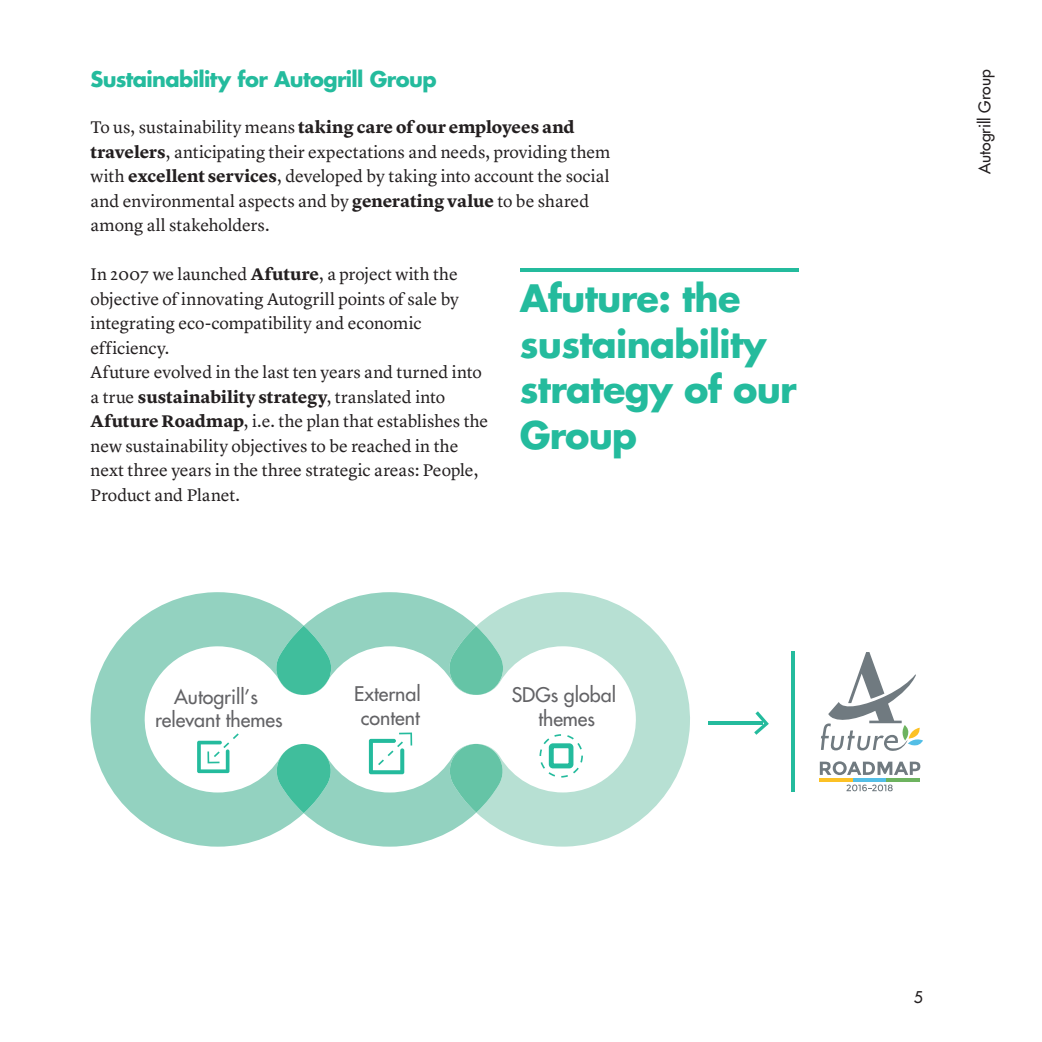
<style>
.page{position:relative;width:1042px;height:1042px;background:#fff}
.page>*{position:absolute;margin:0;border:0;box-sizing:border-box;transform-origin:0 0}
.t1{font:700 36.75px/45.5px "Futura Std";letter-spacing:-.02em;color:#24bb9d}
.t2{font:700 21px "Futura Std";letter-spacing:-.03em;color:#24bb9d}
.t3{font:500 19.6px/23.6px "Futura Std";color:#636366;text-align:center}
.t4{font:17.5px/24.5px "Lyon Text";color:#231f20}
.t5{font:500 15.75px "Futura Std";color:#231f20}
.s1{font-weight:700}
</style>
<div class="page">
<hr style="left:520px;top:268px;width:279px;height:3px;background:#24bb9d">
<svg style="left:91px;top:592px;width:185px;height:254px;fill:#93d2c0"></svg>
<svg style="left:509px;top:592px;width:181px;height:254px;fill:#b7e0d3"></svg>
<svg style="left:539px;top:734px;width:44px;height:43px"></svg>
<svg style="left:197px;top:733px;width:42px;height:40px"></svg>
<svg style="left:276px;top:592px;width:233px;height:254px"></svg>
<hr style="left:853px;top:778px;width:33px;height:3px;background:#53bee6">
<hr style="left:886px;top:778px;width:34px;height:3px;background:#6db35f">
<hr style="left:819px;top:778px;width:34px;height:3px;background:#fcc125">
<svg style="left:820px;top:761px;width:100px;height:14px"></svg>
<svg style="left:846px;top:784px;width:46px;height:7px"></svg>
<svg style="left:821px;top:652px;width:102px;height:99px"></svg>
<hr style="left:708px;top:721px;width:55px;height:3px;background:#24bb9d">
<svg style="left:754px;top:711px;width:15px;height:24px"></svg>
<hr style="left:791px;top:651px;width:3px;height:140px;background:#24bb9d">
<p class="t2" style="left:91px;top:65px;width:348px">Sustainability for Autogrill Group</p>
<p class="t4" style="left:91px;top:114px;width:521px">To us, sustainability means <span class="s1">taking care of our employees and travelers</span>, anticipating their expectations and needs, providing them with <span class="s1">excellent services</span>, developed by taking into account the social and environmental aspects and by <span class="s1">generating value</span> to be shared among all stakeholders.</p>
<p class="t4" style="left:91px;top:261px;width:399px">In 2007 we launched <span class="s1">Afuture</span>, a project with the objective of innovating Autogrill points of sale by integrating eco-compatibility and economic efficiency.<br>Afuture evolved in the last ten years and turned into a true <span class="s1">sustainability strategy</span>, translated into <span class="s1">Afuture Roadmap</span>, i.e. the plan that establishes the new sustainability objectives to be reached in the next three years in the three strategic areas: People, Product and Planet.</p>
<h1 class="t1" style="left:520px;top:275px;width:279px">Afuture: the sustainability strategy of our<br>Group</h1>
<p class="t3" style="left:155px;top:685px;width:129px">Autogrill’s relevant themes</p>
<p class="t3" style="left:354px;top:682px;width:68px">External content</p>
<p class="t3" style="left:512px;top:683px;width:106px">SDGs global themes</p>
<p class="t5" style="left:974px;top:174px;width:106px;rotate:-90deg">Autogrill Group</p>
<p class="t5" style="left:914px;top:987px;width:11px">5</p>
</div>
